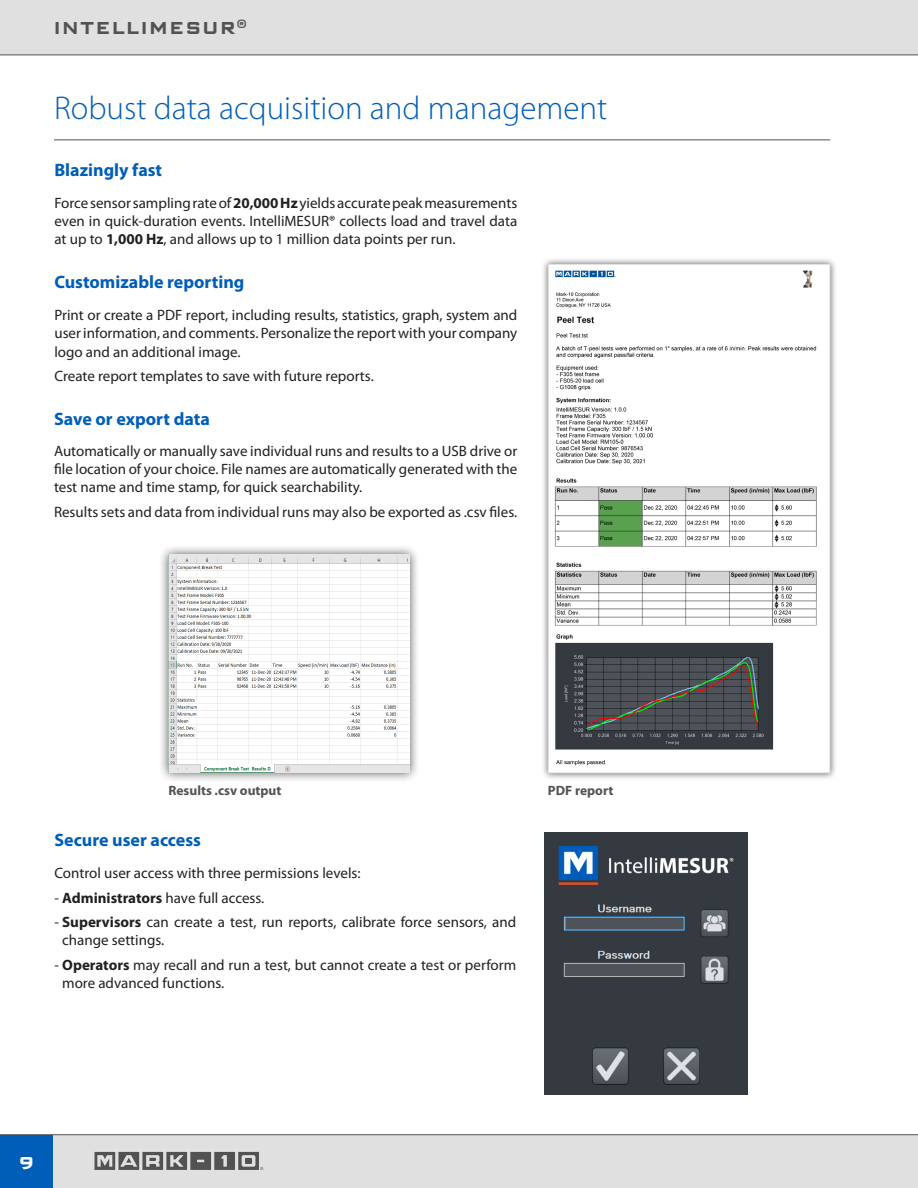
<style>
.page{position:relative;width:918px;height:1188px;background:#fff}
.page>*{position:absolute;margin:0;border:0;box-sizing:border-box;transform-origin:0 0}
.chapter_header{font:300 33px "Myriad Pro";color:#005eb8}
.page_header{font:700 18px "Myriad Pro";color:#005eb8}
.section-header-maste{font:700 18px "Bank Sans Caps EFEL";letter-spacing:.13em;color:#525252}
.t1{font:700 18px "Bank Sans Caps EFEL";color:#fff}
.body_text{font:15px/18px "Myriad Pro";color:#231f20;text-align:justify}
.img_caption{font:700 13.5px "Myriad Pro";color:#525252}
.s1{font-weight:700}
</style>
<div class="page">
<div style="left:0;top:1134px;width:918px;height:54px;background:#e0e0e0"></div>
<div style="left:0;top:0;width:918px;height:55px;background:#e0e0e0"></div>
<div style="left:0;top:1135px;width:53px;height:53px;background:#005eb8"></div>
<hr style="left:0;top:55px;width:918px;height:1px;background:#525252">
<svg style="left:94px;top:1152px;width:169px;height:18px;background:#828282"></svg>
<div style="left:541px;top:257px;width:296px;height:523px;background:#231f20;opacity:.75"></div>
<img style="left:550px;top:266px;width:278px;height:505px">
<div style="left:548px;top:264px;width:282px;height:509px;border:1px solid #e0e0e0"></div>
<div style="left:158px;top:544px;width:261px;height:239px;background:#231f20;opacity:.75"></div>
<img style="left:168px;top:555px;width:241px;height:218px">
<img style="left:544px;top:833px;width:204px;height:262px">
<hr style="left:54px;top:140px;width:776px;height:1px;background:#525252">
<p class="section-header-maste" style="left:54px;top:18px;width:194px">INTELLIMESUR®</p>
<p class="chapter_header" style="left:54px;top:88px;width:555px">Robust data acquisition and management</p>
<p class="page_header" style="left:54px;top:158px;width:109px">Blazingly fast</p>
<p class="body_text" style="left:54px;top:193px;width:464px">Force sensor sampling rate of <span class="s1">20,000 Hz</span> yields accurate peak measurements even in quick-duration events. IntelliMESUR® collects load and travel data at up to <span class="s1">1,000 Hz</span>, and allows up to 1 million data points per run.</p>
<p class="page_header" style="left:54px;top:270px;width:192px">Customizable reporting</p>
<p class="body_text" style="left:54px;top:305px;width:464px;line-height:18.5px">Print or create a PDF report, including results, statistics, graph, system and user information, and comments. Personalize the report with your company logo and an additional image.</p>
<p class="body_text" style="left:54px;top:367px;width:321px">Create report templates to save with future reports.</p>
<p class="page_header" style="left:54px;top:407px;width:157px">Save or export data</p>
<p class="body_text" style="left:54px;top:442px;width:465px">Automatically or manually save individual runs and results to a USB drive or file location of your choice. File names are automatically generated with the test name and time stamp, for quick searchability.</p>
<p class="body_text" style="left:54px;top:503px;width:465px">Results sets and data from individual runs may also be exported as .csv files.</p>
<p class="img_caption" style="left:168px;top:781px;width:114px">Results .csv output</p>
<p class="img_caption" style="left:548px;top:781px;width:67px">PDF report</p>
<p class="page_header" style="left:54px;top:829px;width:148px">Secure user access</p>
<p class="body_text" style="left:54px;top:864px;width:308px">Control user access with three permissions levels:</p>
<p class="body_text" style="left:54px;top:888px;width:212px">- <span class="s1">Administrators</span> have full access.</p>
<p class="body_text" style="left:62px;top:913px;width:455px;text-indent:-8px">- <span class="s1">Supervisors</span> can create a test, run reports, calibrate force sensors, and change settings.</p>
<p class="body_text" style="left:62px;top:956px;width:456px;text-indent:-8px">- <span class="s1">Operators</span> may recall and run a test, but cannot create a test or perform more advanced functions.</p>
<p class="t1" style="left:19px;top:1152px;width:17px">9</p>
</div>
